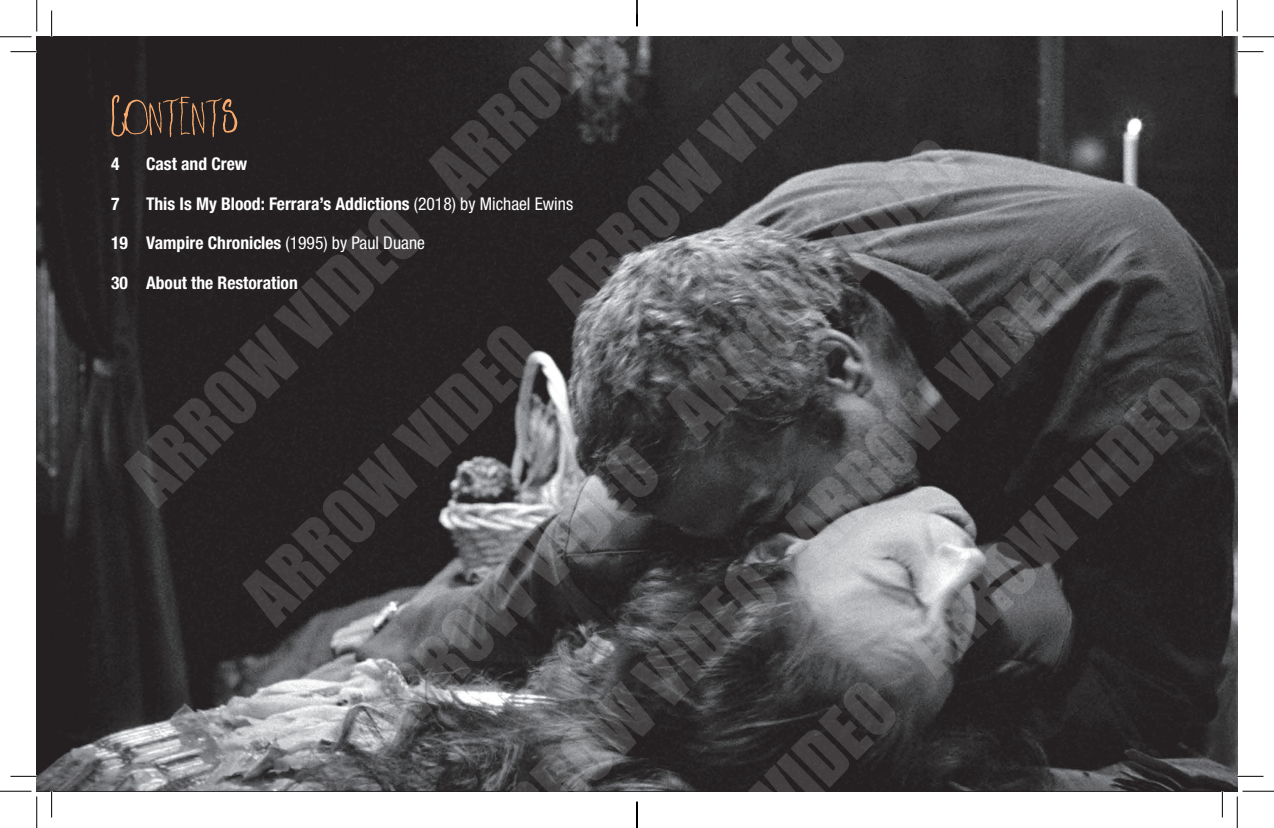
<style>
.page{position:relative;width:1274px;height:828px;background:#fff}
.page>*{position:absolute;margin:0;border:0;box-sizing:border-box;transform-origin:0 0}
.t1{font:70px "Impact";color:rgb(255 255 255/.14)}
.t2{font:54.95px "Lakeshore Drive";color:#f9aa6c}
.t3{font:700 condensed 17.5px "Helvetica Neue LT Std";color:#fff}
.s1{font-weight:400}
</style>
<div class="page">
<img style="left:37px;top:37px;width:1200px;height:754px">
<svg style="left:10px;top:51px;width:27px;height:1px"></svg>
<svg style="left:1237px;top:51px;width:26px;height:1px"></svg>
<svg style="left:10px;top:776px;width:27px;height:1px"></svg>
<svg style="left:1237px;top:776px;width:26px;height:1px"></svg>
<svg style="left:51px;top:10px;width:1px;height:27px"></svg>
<svg style="left:51px;top:791px;width:1px;height:26px"></svg>
<svg style="left:1222px;top:10px;width:1px;height:27px"></svg>
<svg style="left:1222px;top:791px;width:1px;height:26px"></svg>
<hr style="left:0;top:36px;width:32px;height:1px;background:#000">
<hr style="left:1242px;top:36px;width:32px;height:1px;background:#000">
<hr style="left:0;top:790px;width:32px;height:1px;background:#000">
<hr style="left:1242px;top:790px;width:32px;height:1px;background:#000">
<hr style="left:36px;top:0;width:1px;height:31px;background:#000">
<hr style="left:36px;top:796px;width:1px;height:32px;background:#000">
<hr style="left:1237px;top:0;width:1px;height:31px;background:#000">
<hr style="left:1237px;top:796px;width:1px;height:32px;background:#000">
<svg style="left:636px;top:0;width:2px;height:26px"></svg>
<svg style="left:637px;top:801px;width:1px;height:27px"></svg>
<h1 class="t1" style="left:108px;top:459px;width:687px;rotate:-45deg">ARROW VIDEO ARROW V</h1>
<h1 class="t1" style="left:227px;top:578px;width:814px;rotate:-45deg">ARROW VIDEO ARROW VIDEO</h1>
<h2 class="t2" style="left:111px;top:86px;width:128px">CONTENTS</h2>
<p class="t3" style="left:146px;top:153px;width:103px">Cast and Crew</p>
<p class="t3" style="left:146px;top:193px;width:429px">This Is My Blood: Ferrara’s Addictions <span class="s1">(2018) by Michael Ewins</span></p>
<p class="t3" style="left:146px;top:232px;width:280px">Vampire Chronicles <span class="s1">(1995) by Paul Duane</span></p>
<p class="t3" style="left:146px;top:272px;width:153px">About the Restoration</p>
<h1 class="t1" style="left:345px;top:696px;width:814px;rotate:-45deg">ARROW VIDEO ARROW VIDEO</h1>
<p class="t3" style="left:111px;top:153px;width:10px">4</p>
<p class="t3" style="left:111px;top:193px;width:10px">7</p>
<p class="t3" style="left:111px;top:232px;width:18px">19</p>
<p class="t3" style="left:111px;top:272px;width:18px">30</p>
<h1 class="t1" style="left:489px;top:790px;width:778px;rotate:-45deg">RROW VIDEO ARROW VIDEO</h1>
<h1 class="t1" style="left:737px;top:779px;width:595px;rotate:-45deg">VIDEO ARROW VIDEO</h1>
</div>
